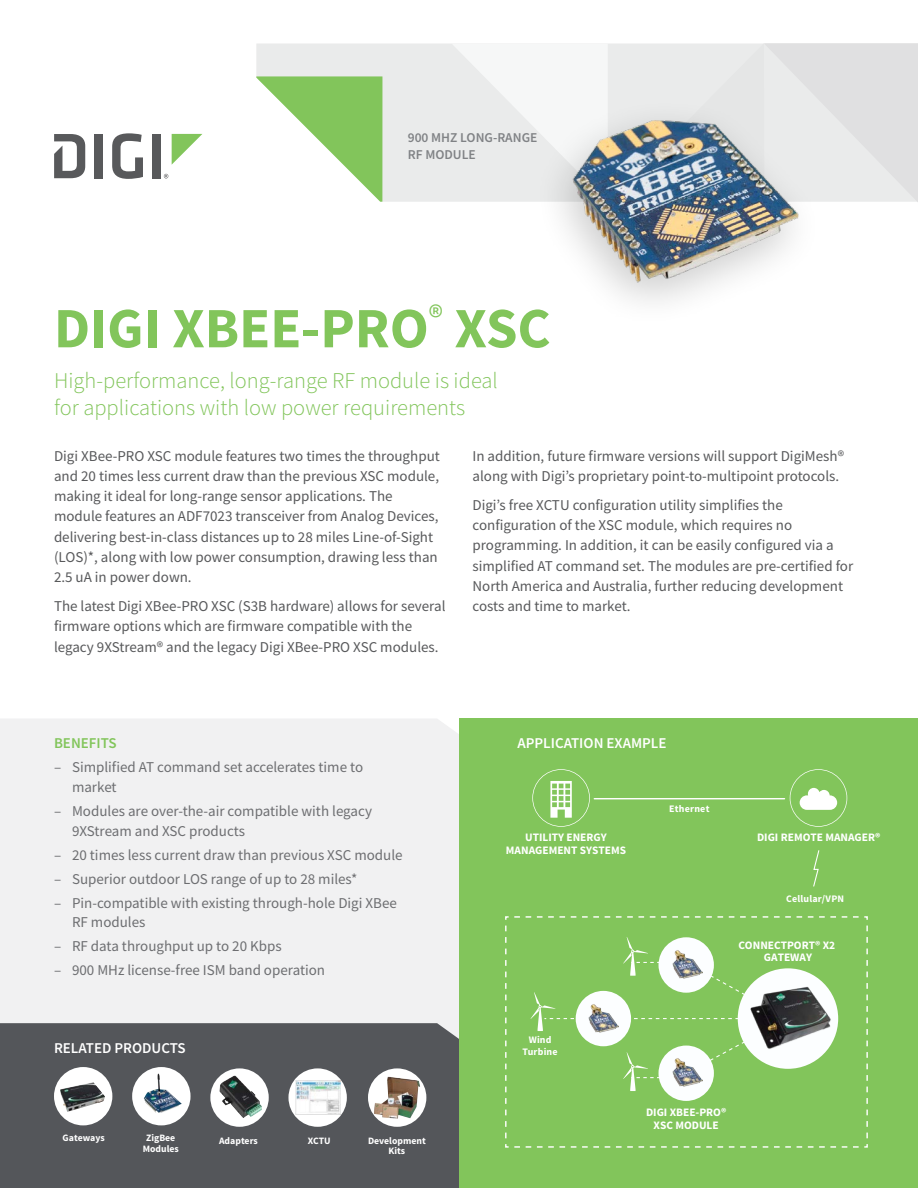
<style>
.page{position:relative;width:918px;height:1188px;background:#fff}
.page>*{position:absolute;margin:0;border:0;box-sizing:border-box;transform-origin:0 0}
.t1{font:700 57px "Source Sans Pro";color:#82c55b}
.Product_Description{font:300 22.5px/27px "Source Sans Pro";color:#82c55b}
.Body_Copy{font:15px/20.2px "Source Sans Pro";color:#58595b}
.Bullets{font:15px/19.5px "Source Sans Pro";color:#6d6e71}
.t2{font:600 15px "Source Sans Pro";color:#fff}
.t3{font:600 15px "Source Sans Pro";color:#82c55b}
.t4{font:600 13.5px/16.5px "Source Sans Pro";color:#808285}
.t5{font:700 11.4px/12.9px "Source Sans Pro";color:#fff;text-align:center}
.t6{font:700 10.05px/11.4px "Source Sans Pro";letter-spacing:.02em;color:#fff;text-align:center}
.t7{font:700 9.75px/10.5px "Source Sans Pro";color:#fff;text-align:center}
</style>
<div class="page">
<div style="left:95px;top:134px;width:8px;height:44px;background:#58595b"></div>
<svg style="left:112px;top:133px;width:31px;height:46px"></svg>
<div style="left:152px;top:134px;width:9px;height:44px;background:#58595b"></div>
<svg style="left:172px;top:134px;width:30px;height:30px"></svg>
<svg style="left:54px;top:134px;width:31px;height:44px"></svg>
<svg style="left:164px;top:174px;width:4px;height:4px"></svg>
<div style="left:459px;top:718px;width:459px;height:470px;background:#82c55b"></div>
<div style="left:0;top:719px;width:459px;height:304px;background:#f1f1f2"></div>
<div style="left:0;top:1023px;width:459px;height:165px;background:#54565a"></div>
<div style="left:256px;top:44px;width:195px;height:158px;background:#eaebeb"></div>
<svg style="left:256px;top:76px;width:126px;height:126px"></svg>
<svg style="left:451px;top:43px;width:467px;height:159px"></svg>
<div style="left:54px;top:1067px;width:58px;height:58px;background:#fff;border-radius:50%"></div>
<div style="left:132px;top:1067px;width:59px;height:58px;background:#fff;border-radius:50%"></div>
<svg style="left:210px;top:1068px;width:59px;height:59px"></svg>
<svg style="left:222px;top:1076px;width:12px;height:7px"></svg>
<div style="left:368px;top:1068px;width:58px;height:59px;background:#fff;border-radius:50%"></div>
<img style="left:374px;top:1077px;width:46px;height:42px">
<svg style="left:288px;top:1068px;width:59px;height:59px"></svg>
<img style="left:296px;top:1081px;width:44px;height:33px">
<svg style="left:505px;top:916px;width:363px;height:232px"></svg>
<hr style="left:594px;top:798px;width:191px;height:1px;background:#fff">
<svg style="left:813px;top:850px;width:7px;height:37px"></svg>
<svg style="left:790px;top:769px;width:57px;height:58px"></svg>
<svg style="left:532px;top:769px;width:58px;height:58px"></svg>
<img style="left:748px;top:986px;width:85px;height:65px">
<div style="left:532px;top:97px;width:294px;height:232px;background:#000;opacity:.2"></div>
<img style="left:540px;top:82px;width:299px;height:231px">
<img style="left:60px;top:1082px;width:45px;height:30px">
<img style="left:144px;top:1074px;width:38px;height:39px">
<p class="t4" style="left:408px;top:129px;width:131px">900 MHZ LONG-RANGE<br>RF MODULE</p>
<p class="t1" style="left:54px;top:292px;width:498px">DIGI XBEE-PRO<sup>®</sup> XSC</p>
<p class="Product_Description" style="left:54px;top:367px;width:445px">High-performance, long-range RF module is ideal for applications with low power requirements</p>
<p class="Body_Copy" style="left:54px;top:445px;width:387px">Digi XBee-PRO XSC module features two times the throughput and 20 times less current draw than the previous XSC module, making it ideal for long-range sensor applications. The module features an ADF7023 transceiver from Analog Devices, delivering best-in-class distances up to 28 miles Line-of-Sight (LOS)*, along with low power consumption, drawing less than 2.5 uA in power down.</p>
<p class="Body_Copy" style="left:54px;top:596px;width:393px">The latest Digi XBee-PRO XSC (S3B hardware) allows for several firmware options which are firmware compatible with the legacy 9XStream® and the legacy Digi XBee-PRO XSC modules.</p>
<p class="Body_Copy" style="left:472px;top:445px;width:373px">In addition, future firmware versions will support DigiMesh® along with Digi’s proprietary point-to-multipoint protocols.</p>
<p class="Body_Copy" style="left:472px;top:495px;width:382px">Digi’s free XCTU configuration utility simplifies the configuration of the XSC module, which requires no programming. In addition, it can be easily configured via a simplified AT command set. The modules are pre-certified for North America and Australia, further reducing development costs and time to market.</p>
<p class="t3" style="left:54px;top:734px;width:64px">BENEFITS</p>
<p class="t2" style="left:518px;top:734px;width:151px">APPLICATION EXAMPLE</p>
<p class="Bullets" style="left:72px;top:758px;width:293px;text-indent:-18px">– Simplified AT command set accelerates time to market</p>
<p class="Bullets" style="left:72px;top:801px;width:302px;text-indent:-18px">– Modules are over-the-air compatible with legacy<br>9XStream and XSC products</p>
<p class="Bullets" style="left:54px;top:845px;width:350px">– 20 times less current draw than previous XSC module</p>
<p class="Bullets" style="left:54px;top:869px;width:305px">– Superior outdoor LOS range of up to 28 miles*</p>
<p class="Bullets" style="left:72px;top:893px;width:326px;text-indent:-18px">– Pin-compatible with existing through-hole Digi XBee<br>RF modules</p>
<p class="Bullets" style="left:54px;top:937px;width:229px">– RF data throughput up to 20 Kbps</p>
<p class="Bullets" style="left:54px;top:961px;width:273px">– 900 MHz license-free ISM band operation</p>
<p class="t6" style="left:669px;top:803px;width:42px">Ethernet</p>
<p class="t5" style="left:525px;top:832px;width:83px">UTILITY ENERGY</p>
<p class="t5" style="left:757px;top:832px;width:125px">DIGI REMOTE MANAGER®</p>
<p class="t5" style="left:506px;top:844px;width:122px">MANAGEMENT SYSTEMS</p>
<p class="t6" style="left:786px;top:894px;width:60px">Cellular/VPN</p>
<p class="t5" style="left:738px;top:939px;width:98px">CONNECTPORT® X2<br>GATEWAY</p>
<p class="t2" style="left:54px;top:1038px;width:133px">RELATED PRODUCTS</p>
<p class="t7" style="left:63px;top:1133px;width:44px">Gateways</p>
<p class="t7" style="left:143px;top:1133px;width:38px">ZigBee<br>Modules</p>
<p class="t7" style="left:219px;top:1135px;width:40px">Adapters</p>
<p class="t7" style="left:368px;top:1135px;width:59px">Development<br>Kits</p>
<p class="t7" style="left:308px;top:1135px;width:24px">XCTU</p>
<p class="t6" style="left:523px;top:1034px;width:37px">Wind<br>Turbine</p>
<p class="t5" style="left:646px;top:1106px;width:82px">DIGI XBEE-PRO®<br>XSC MODULE</p>
</div>
